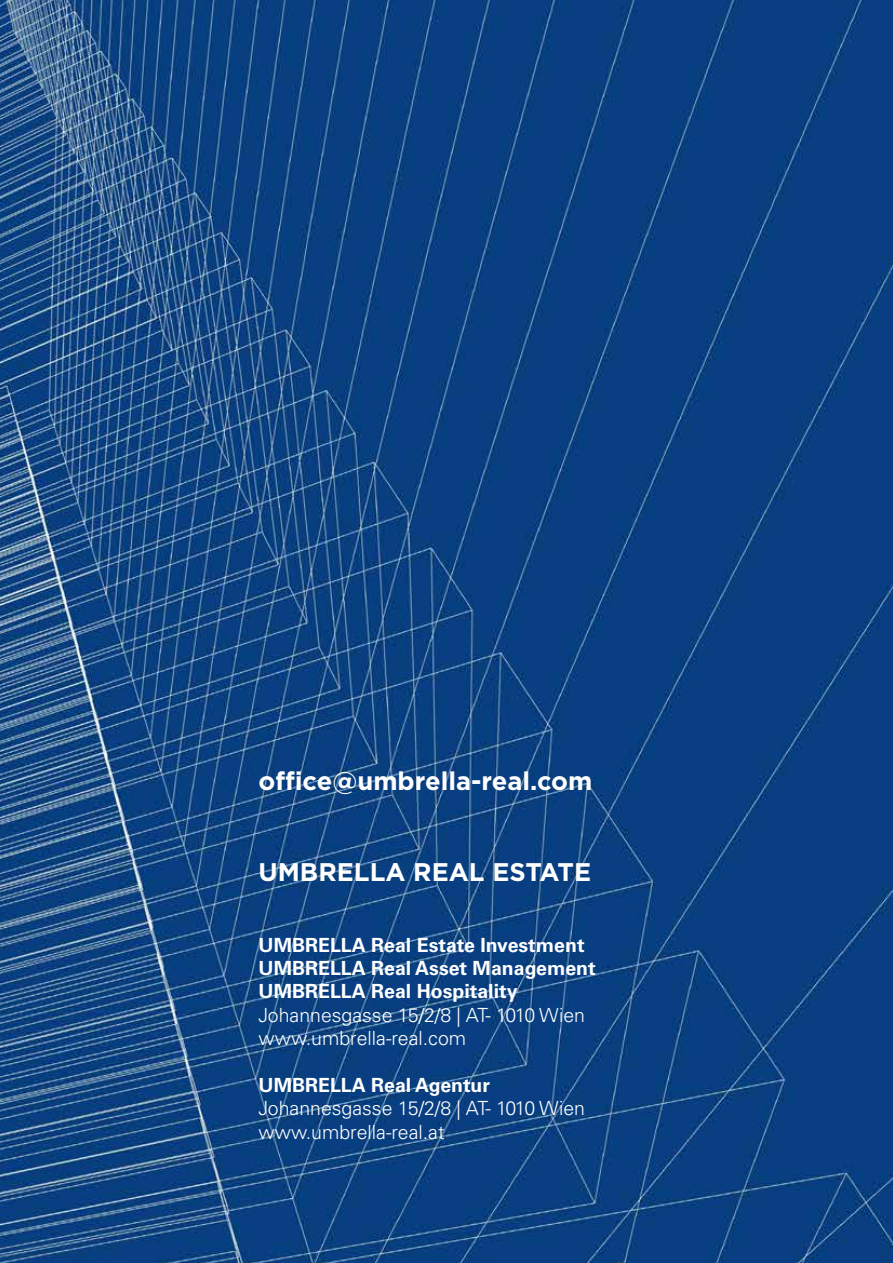
<style>
.page{position:relative;width:893px;height:1263px;background:#fff}
.page>*{position:absolute;margin:0;border:0;box-sizing:border-box;transform-origin:0 0}
.t1{font:700 25.5px "Gotham";color:#fff}
.t2{font:300 19.5px/23.4px "Univers LT Std";color:#fff}
.t3{font:700 19.5px/23.4px "Univers LT Std";color:#fff}
</style>
<div class="page">
<img style="left:0;top:0;width:893px;height:1263px">
<h1 class="t1" style="left:259px;top:764px;width:335px">office@umbrella-real.com</h1>
<h1 class="t1" style="left:259px;top:855px;width:334px">UMBRELLA REAL ESTATE</h1>
<p class="t3" style="left:259px;top:933px;width:339px">UMBRELLA Real Estate Investment<br>UMBRELLA Real Asset Management<br>UMBRELLA Real Hospitality</p>
<p class="t2" style="left:259px;top:1003px;width:328px">Johannesgasse 15/2/8 | AT- 1010 Wien www.umbrella-real.com</p>
<p class="t3" style="left:259px;top:1074px;width:233px">UMBRELLA Real Agentur</p>
<p class="t2" style="left:259px;top:1097px;width:328px">Johannesgasse 15/2/8 | AT- 1010 Wien www.umbrella-real.at</p>
</div>
